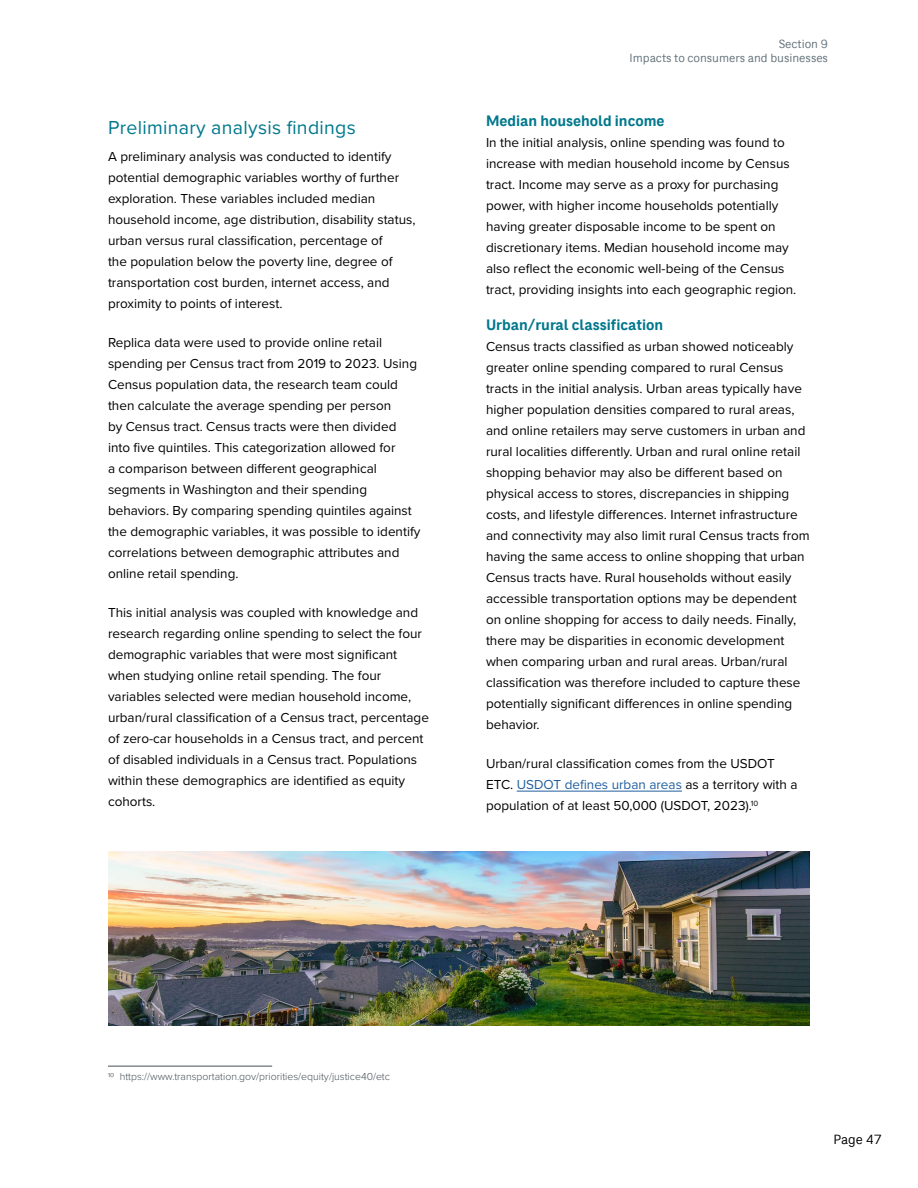
<style>
.page{position:relative;width:918px;height:1188px;background:#fff}
.page>*{position:absolute;margin:0;border:0;box-sizing:border-box;transform-origin:0 0}
.Header_3{font:19.5px "Proxima Nova";letter-spacing:.015em;color:#00788c}
.t1{font:700 15px "CDM Smith";color:#00788c}
.LFT_Body{font:13.5px/21px "Proxima Nova";color:#000}
.t2{font:13.5px "CDM Smith";color:#000}
.t3{font:12px/13.8px "CDM Smith";color:#62717a;text-align:right}
.t4{font:300 10.5px "Proxima Nova";color:#455057}
.s1{color:#215e9e}
</style>
<div class="page">
<hr style="left:517px;top:791px;width:165px;height:1px;background:#215e9e">
<hr style="left:108px;top:1066px;width:164px;height:1px;background:#455057">
<img style="left:108px;top:851px;width:702px;height:175px">
<p class="Header_3" style="left:108px;top:112px;width:249px">Preliminary analysis findings</p>
<p class="LFT_Body" style="left:108px;top:146px;width:309px">A preliminary analysis was conducted to identify potential demographic variables worthy of further exploration. These variables included median household income, age distribution, disability status, urban versus rural classification, percentage of<br>the population below the poverty line, degree of transportation cost burden, internet access, and proximity to points of interest.</p>
<p class="LFT_Body" style="left:108px;top:332px;width:314px">Replica data were used to provide online retail spending per Census tract from 2019 to 2023. Using Census population data, the research team could then calculate the average spending per person<br>by Census tract. Census tracts were then divided into five quintiles. This categorization allowed for<br>a comparison between different geographical segments in Washington and their spending behaviors. By comparing spending quintiles against the demographic variables, it was possible to identify correlations between demographic attributes and online retail spending.</p>
<p class="LFT_Body" style="left:108px;top:602px;width:322px">This initial analysis was coupled with knowledge and research regarding online spending to select the four demographic variables that were most significant when studying online retail spending. The four variables selected were median household income, urban/rural classification of a Census tract, percentage of zero-car households in a Census tract, and percent of disabled individuals in a Census tract. Populations within these demographics are identified as equity cohorts.</p>
<p class="t3" style="left:630px;top:37px;width:200px">Section 9<br>Impacts to consumers and businesses</p>
<p class="t1" style="left:486px;top:110px;width:180px">Median household income</p>
<p class="LFT_Body" style="left:486px;top:131px;width:312px">In the initial analysis, online spending was found to increase with median household income by Census tract. Income may serve as a proxy for purchasing power, with higher income households potentially having greater disposable income to be spent on discretionary items. Median household income may also reflect the economic well-being of the Census tract, providing insights into each geographic region.</p>
<p class="t1" style="left:486px;top:314px;width:179px">Urban/rural classification</p>
<p class="LFT_Body" style="left:486px;top:335px;width:325px">Census tracts classified as urban showed noticeably greater online spending compared to rural Census tracts in the initial analysis. Urban areas typically have higher population densities compared to rural areas, and online retailers may serve customers in urban and rural localities differently. Urban and rural online retail shopping behavior may also be different based on physical access to stores, discrepancies in shipping costs, and lifestyle differences. Internet infrastructure and connectivity may also limit rural Census tracts from having the same access to online shopping that urban Census tracts have. Rural households without easily accessible transportation options may be dependent on online shopping for access to daily needs. Finally, there may be disparities in economic development when comparing urban and rural areas. Urban/rural classification was therefore included to capture these potentially significant differences in online spending behavior.</p>
<p class="LFT_Body" style="left:486px;top:753px;width:313px">Urban/rural classification comes from the USDOT<br>ETC. <span class="s1">USDOT defines urban areas</span> as a territory with a population of at least 50,000 (USDOT, 2023).<sup>10</sup></p>
<p class="t4" style="left:108px;top:1069px;width:284px">10 https://www.transportation.gov/priorities/equity/justice40/etc</p>
<p class="t2" style="left:833px;top:1131px;width:50px">Page 47</p>
</div>
